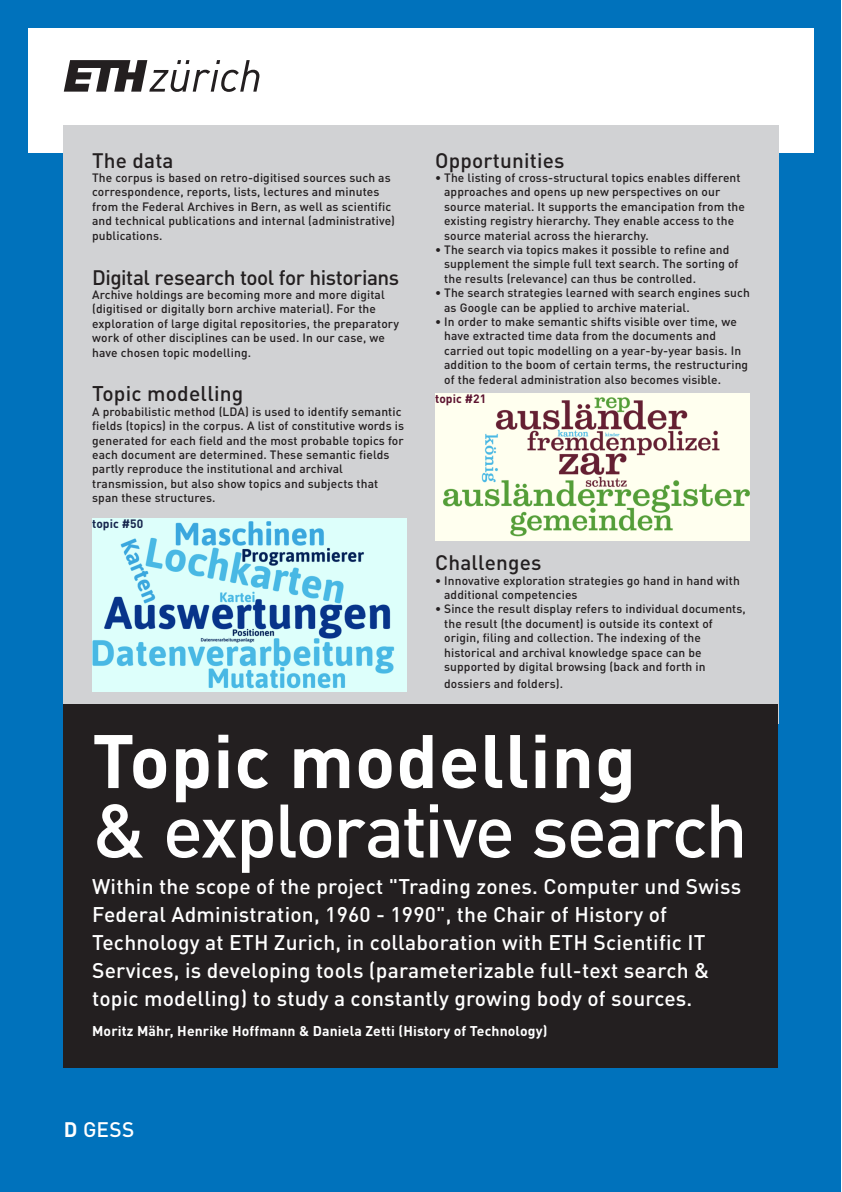
<style>
.page{position:relative;width:842px;height:1192px;background:#fff}
.page>*{position:absolute;margin:0;border:0;box-sizing:border-box;transform-origin:0 0}
._21-titel-A1{font:500 74.5px/69.5px "DIN Pro";letter-spacing:-.035em;color:#fff}
._21-text-A1{font:500 21px/28px "DIN Pro";letter-spacing:.01em;color:#fff}
._21-text-A1-2{font:500 21px "DIN Pro";letter-spacing:.01em;color:#231f20}
._12-text-weiss-organ{font:500 20.8px "DIN Pro";color:#fff}
._21-text-A1-3{font:500 20.75px "DIN Pro";letter-spacing:-.025em;color:#231f20}
._21-text-A1-4{font:500 20.75px "DIN Pro";letter-spacing:-.005em;color:#231f20}
._21-text-A1-5{font:700 14px "DIN Pro";letter-spacing:.01em;color:#fff}
._21-text-A1-6{font:500 12px/14.4px "DIN Pro";letter-spacing:.01em;color:#231f20}
._12-text-schwarz-org{font:700 12px "DIN Pro";color:#5c1330}
._12-text-schwarz-org-2{font:700 12px "DIN Pro";letter-spacing:.005em;color:#16254d}
.s1{font-weight:700}
</style>
<div class="page">
<div style="left:0;top:1px;width:841px;height:1191px;background:#0072bc"></div>
<div style="left:28px;top:28px;width:786px;height:125px;background:#fff"></div>
<div style="left:64px;top:125px;width:371px;height:598px;background:#d1d2d4"></div>
<div style="left:407px;top:125px;width:371px;height:598px;background:#d1d2d4"></div>
<div style="left:64px;top:704px;width:714px;height:363px;background:#231f20"></div>
<img style="left:435px;top:394px;width:315px;height:147px">
<img style="left:92px;top:518px;width:315px;height:173px">
<svg style="left:64px;top:60px;width:195px;height:32px"></svg>
<p class="_21-text-A1-4" style="left:92px;top:143px;width:83px">The data</p>
<p class="_21-text-A1-6" style="left:92px;top:169px;width:304px">The corpus is based on retro-digitised sources such as correspondence, reports, lists, lectures and minutes from the Federal Archives in Bern, as well as scientific and technical publications and internal (administrative) publications.</p>
<p class="_21-text-A1-3" style="left:92px;top:260px;width:309px">Digital research tool for historians</p>
<p class="_21-text-A1-6" style="left:92px;top:286px;width:308px">Archive holdings are becoming more and more digital (digitised or digitally born archive material). For the exploration of large digital repositories, the preparatory work of other disciplines can be used. In our case, we have chosen topic modelling.</p>
<p class="_21-text-A1-2" style="left:92px;top:377px;width:153px">Topic modelling</p>
<p class="_21-text-A1-6" style="left:92px;top:403px;width:313px">A probabilistic method (LDA) is used to identify semantic fields (topics) in the corpus. A list of constitutive words is generated for each field and the most probable topics for each document are determined. These semantic fields partly reproduce the institutional and archival transmission, but also show topics and subjects that span these structures.</p>
<p class="_12-text-schwarz-org-2" style="left:92px;top:513px;width:53px">topic #50</p>
<p class="_21-text-A1-4" style="left:435px;top:143px;width:131px">Opportunities</p>
<p class="_21-text-A1-6" style="left:444px;top:169px;width:302px;text-indent:-9px">• The listing of cross-structural topics enables different approaches and opens up new perspectives on our source material. It supports the emancipation from the existing registry hierarchy. They enable access to the source material across the hierarchy.</p>
<p class="_21-text-A1-6" style="left:444px;top:241px;width:296px;text-indent:-9px">• The search via topics makes it possible to refine and supplement the simple full text search. The sorting of the results (relevance) can thus be controlled.</p>
<p class="_21-text-A1-6" style="left:444px;top:284px;width:307px;text-indent:-9px">• The search strategies learned with search engines such as Google can be applied to archive material.</p>
<p class="_21-text-A1-6" style="left:444px;top:313px;width:305px;text-indent:-9px">• In order to make semantic shifts visible over time, we have extracted time data from the documents and carried out topic modelling on a year-by-year basis. In addition to the boom of certain terms, the restructuring of the federal administration also becomes visible.</p>
<p class="_12-text-schwarz-org" style="left:435px;top:388px;width:53px">topic #21</p>
<p class="_21-text-A1-4" style="left:435px;top:546px;width:108px">Challenges</p>
<p class="_21-text-A1-6" style="left:444px;top:572px;width:297px;text-indent:-9px">• Innovative exploration strategies go hand in hand with additional competencies</p>
<p class="_21-text-A1-6" style="left:444px;top:601px;width:303px;text-indent:-9px">• Since the result display refers to individual documents, the result (the document) is outside its context of origin, filing and collection. The indexing of the historical and archival knowledge space can be supported by digital browsing (back and forth in</p>
<p class="_21-text-A1-6" style="left:444px;top:675px;width:121px">dossiers and folders).</p>
<p class="_21-titel-A1" style="left:92px;top:718px;width:657px"><span class="s1">Topic modelling<br></span>&amp; explorative search</p>
<p class="_21-text-A1" style="left:92px;top:870px;width:650px">Within the scope of the project "Trading zones. Computer und Swiss Federal Administration, 1960 - 1990", the Chair of History of Technology at ETH Zurich, in collaboration with ETH Scientific IT Services, is developing tools (parameterizable full-text search &amp; topic modelling) to study a constantly growing body of sources.</p>
<p class="_21-text-A1-5" style="left:92px;top:1019px;width:457px">Moritz Mähr, Henrike Hoffmann &amp; Daniela Zetti (History of Technology)</p>
<p class="_12-text-weiss-organ" style="left:64px;top:1113px;width:72px"><span class="s1">D</span> GESS</p>
</div>
